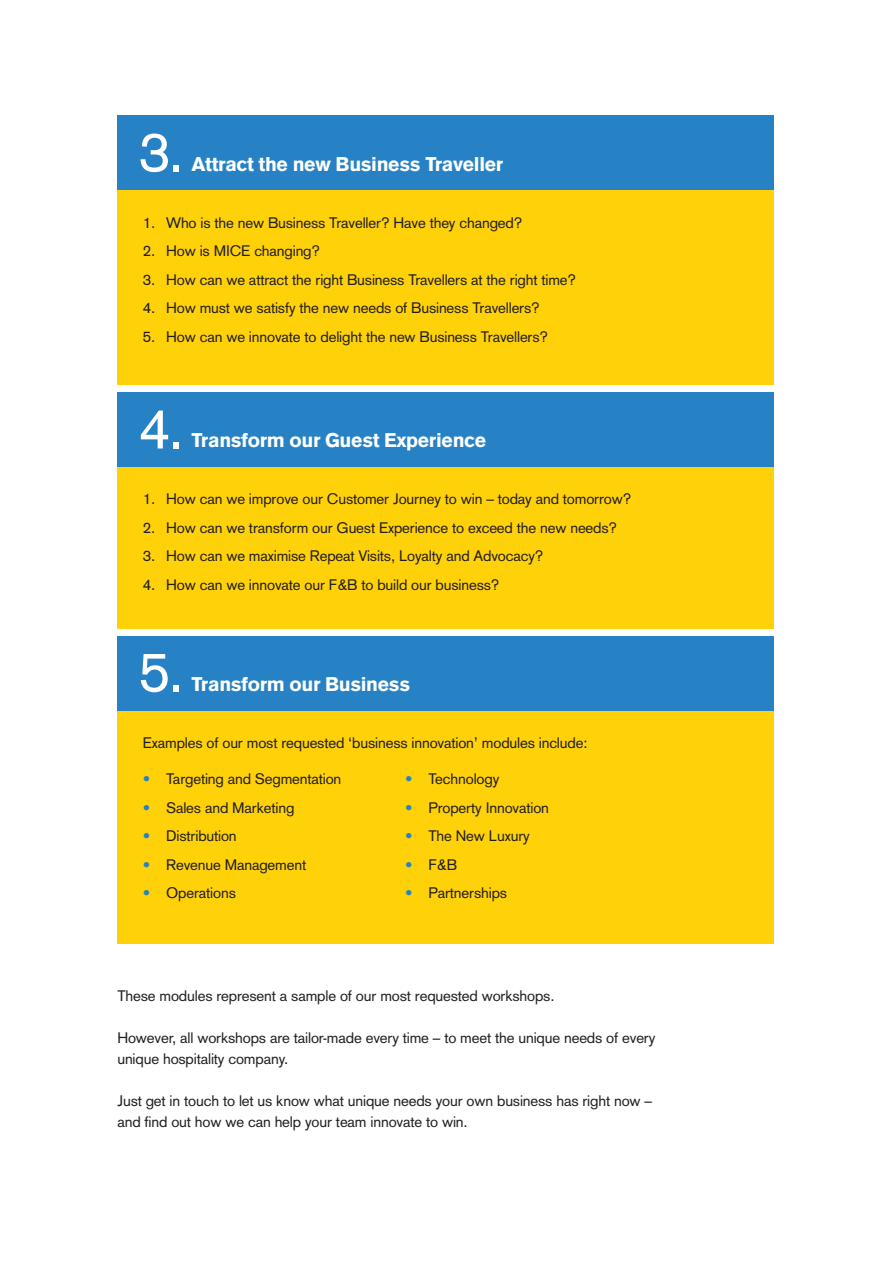
<style>
.page{position:relative;width:893px;height:1263px;background:#fff}
.page>*{position:absolute;margin:0;border:0;box-sizing:border-box;transform-origin:0 0}
.t1{font:55.8px "Akzidenz Grotesk";color:#fff}
.t2{font:900 19.5px "Akzidenz Grotesk";letter-spacing:-.02em;color:#fff}
.t3{font:15px/21px "Akzidenz Grotesk";letter-spacing:-.01em;color:#231f20}
.s1{font-weight:900;color:#2782c5}
</style>
<div class="page">
<div style="left:117px;top:122px;width:657px;height:263px;background:#ffd109"></div>
<div style="left:117px;top:116px;width:657px;height:74px;background:#2782c5"></div>
<div style="left:117px;top:398px;width:657px;height:231px;background:#ffd109"></div>
<div style="left:117px;top:392px;width:657px;height:75px;background:#2782c5"></div>
<div style="left:117px;top:642px;width:657px;height:301px;background:#ffd109"></div>
<div style="left:117px;top:636px;width:657px;height:74px;background:#2782c5"></div>
<h1 class="t1" style="left:139px;top:119px;width:47px">3.</h1>
<h2 class="t2" style="left:192px;top:152px;width:313px">Attract the new Business Traveller</h2>
<p class="t3" style="left:143px;top:212px;width:381px">1. Who is the new Business Traveller? Have they changed?</p>
<p class="t3" style="left:143px;top:240px;width:179px">2. How is MICE changing?</p>
<p class="t3" style="left:143px;top:269px;width:435px">3. How can we attract the right Business Travellers at the right time?</p>
<p class="t3" style="left:143px;top:297px;width:398px">4. How must we satisfy the new needs of Business Travellers?</p>
<p class="t3" style="left:143px;top:326px;width:407px">5. How can we innovate to delight the new Business Travellers?</p>
<h1 class="t1" style="left:139px;top:396px;width:47px">4.</h1>
<h2 class="t2" style="left:192px;top:429px;width:296px">Transform our Guest Experience</h2>
<p class="t3" style="left:143px;top:488px;width:490px">1. How can we improve our Customer Journey to win – today and tomorrow?</p>
<p class="t3" style="left:143px;top:517px;width:476px">2. How can we transform our Guest Experience to exceed the new needs?</p>
<p class="t3" style="left:143px;top:545px;width:402px">3. How can we maximise Repeat Visits, Loyalty and Advocacy?</p>
<p class="t3" style="left:143px;top:574px;width:358px">4. How can we innovate our F&amp;B to build our business?</p>
<h1 class="t1" style="left:139px;top:640px;width:47px">5.</h1>
<h2 class="t2" style="left:192px;top:672px;width:220px">Transform our Business</h2>
<p class="t3" style="left:143px;top:732px;width:446px">Examples of our most requested ‘business innovation’ modules include:</p>
<p class="t3" style="left:143px;top:768px;width:200px"><span class="s1">•</span> Targeting and Segmentation</p>
<p class="t3" style="left:143px;top:797px;width:153px"><span class="s1">•</span> Sales and Marketing</p>
<p class="t3" style="left:143px;top:825px;width:95px"><span class="s1">•</span> Distribution</p>
<p class="t3" style="left:143px;top:854px;width:165px"><span class="s1">•</span> Revenue Management</p>
<p class="t3" style="left:143px;top:882px;width:95px"><span class="s1">•</span> Operations</p>
<p class="t3" style="left:405px;top:768px;width:96px"><span class="s1">•</span> Technology</p>
<p class="t3" style="left:405px;top:797px;width:145px"><span class="s1">•</span> Property Innovation</p>
<p class="t3" style="left:405px;top:825px;width:126px"><span class="s1">•</span> The New Luxury</p>
<p class="t3" style="left:405px;top:854px;width:53px"><span class="s1">•</span> F&amp;B</p>
<p class="t3" style="left:405px;top:882px;width:103px"><span class="s1">•</span> Partnerships</p>
<p class="t3" style="left:117px;top:986px;width:439px">These modules represent a sample of our most requested workshops.</p>
<p class="t3" style="left:117px;top:1028px;width:540px">However, all workshops are tailor-made every time – to meet the unique needs of every unique hospitality company.</p>
<p class="t3" style="left:117px;top:1091px;width:536px">Just get in touch to let us know what unique needs your own business has right now – and find out how we can help your team innovate to win.</p>
</div>
